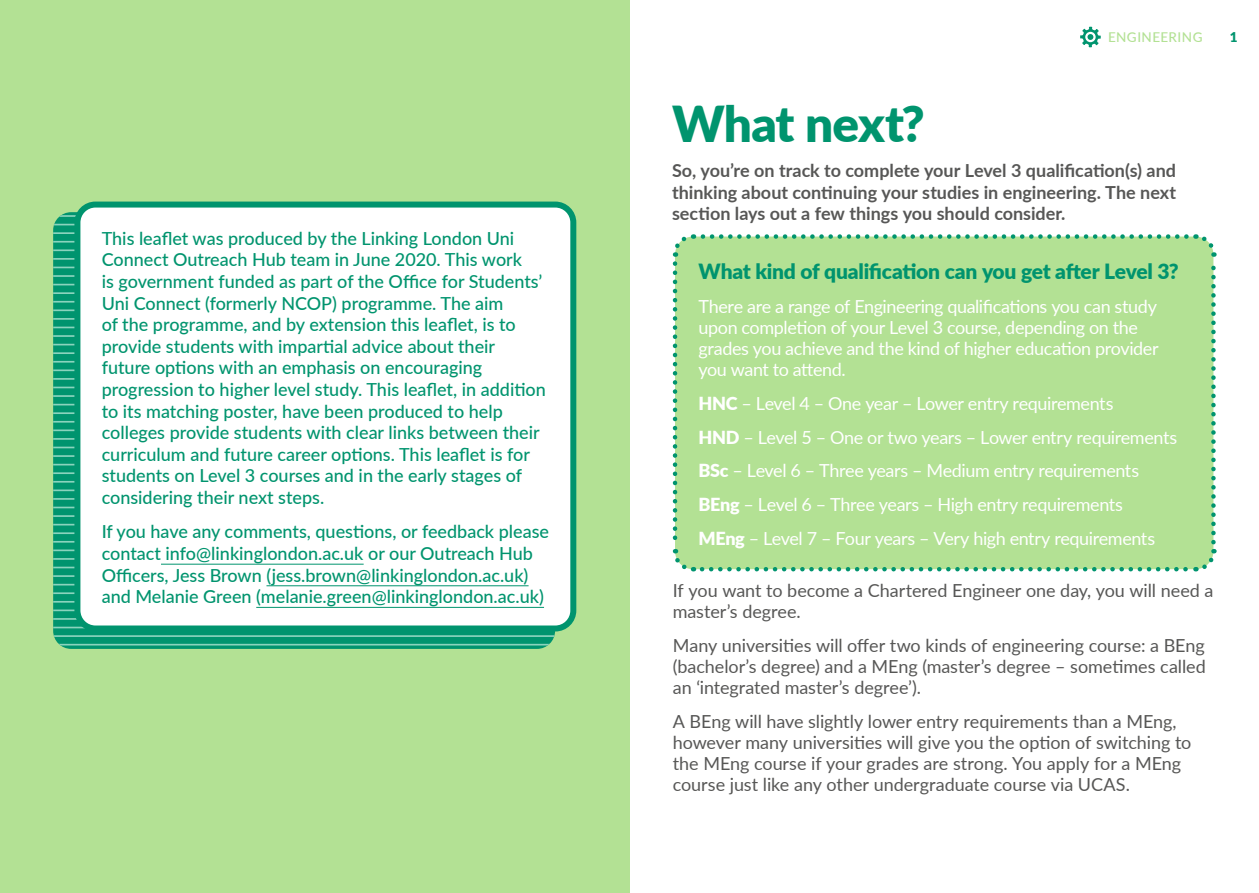
<style>
.page{position:relative;width:1259px;height:893px;background:#fff}
.page>*{position:absolute;margin:0;border:0;box-sizing:border-box;transform-origin:0 0}
.t1{font:900 49.5px "Lato";letter-spacing:-.015em;color:#00946e}
.t2{font:900 21px "Lato";letter-spacing:-.01em;color:#00946e}
.t3{font:500 18px/21.6px "Lato";color:#00946e}
.t4{font:18px/21px "Lato";letter-spacing:-.005em;color:#575756}
.t5{font:18px/33.8px "Lato";letter-spacing:-.025em;color:#fff}
.t6{font:700 18px/21px "Lato";color:#575756;text-align:justify}
.t7{font:500 13.5px "Lato";letter-spacing:.035em;color:#b3e194}
.t8{font:900 13.5px "Lato";color:#00946e}
.s1{font-weight:900}
</style>
<div class="page">
<svg style="left:1080px;top:27px;width:20px;height:20px"></svg>
<div style="left:675px;top:237px;width:538px;height:332px;background:#b3e194;border-radius:18px"></div>
<svg style="left:672px;top:264px;width:22px;height:308px"></svg>
<svg style="left:702px;top:549px;width:515px;height:23px"></svg>
<svg style="left:1194px;top:234px;width:23px;height:308px"></svg>
<svg style="left:672px;top:234px;width:514px;height:23px"></svg>
<div style="left:0;top:0;width:629px;height:893px;background:#b3e194"></div>
<div style="left:53px;top:212px;width:502px;height:437px;background:#00946e;border-radius:18px"></div>
<hr style="left:53px;top:215px;width:502px;height:2px;background:#8ad3bd">
<hr style="left:53px;top:224px;width:502px;height:1px;background:#8ad3bd">
<hr style="left:53px;top:232px;width:502px;height:2px;background:#8ad3bd">
<hr style="left:53px;top:241px;width:502px;height:2px;background:#8ad3bd">
<hr style="left:53px;top:249px;width:502px;height:2px;background:#8ad3bd">
<hr style="left:53px;top:258px;width:502px;height:2px;background:#8ad3bd">
<hr style="left:53px;top:267px;width:502px;height:1px;background:#8ad3bd">
<hr style="left:53px;top:275px;width:502px;height:2px;background:#8ad3bd">
<hr style="left:53px;top:284px;width:502px;height:1px;background:#8ad3bd">
<hr style="left:53px;top:292px;width:502px;height:2px;background:#8ad3bd">
<hr style="left:53px;top:301px;width:502px;height:2px;background:#8ad3bd">
<hr style="left:53px;top:309px;width:502px;height:2px;background:#8ad3bd">
<hr style="left:53px;top:318px;width:502px;height:2px;background:#8ad3bd">
<hr style="left:53px;top:327px;width:502px;height:1px;background:#8ad3bd">
<hr style="left:53px;top:335px;width:502px;height:2px;background:#8ad3bd">
<hr style="left:53px;top:344px;width:502px;height:1px;background:#8ad3bd">
<hr style="left:53px;top:352px;width:502px;height:2px;background:#8ad3bd">
<hr style="left:53px;top:361px;width:502px;height:2px;background:#8ad3bd">
<hr style="left:53px;top:369px;width:502px;height:2px;background:#8ad3bd">
<hr style="left:53px;top:378px;width:502px;height:2px;background:#8ad3bd">
<hr style="left:53px;top:387px;width:502px;height:1px;background:#8ad3bd">
<hr style="left:53px;top:395px;width:502px;height:2px;background:#8ad3bd">
<hr style="left:53px;top:404px;width:502px;height:1px;background:#8ad3bd">
<hr style="left:53px;top:412px;width:502px;height:2px;background:#8ad3bd">
<hr style="left:53px;top:421px;width:502px;height:2px;background:#8ad3bd">
<hr style="left:53px;top:429px;width:502px;height:2px;background:#8ad3bd">
<hr style="left:53px;top:438px;width:502px;height:2px;background:#8ad3bd">
<hr style="left:53px;top:447px;width:502px;height:1px;background:#8ad3bd">
<hr style="left:53px;top:455px;width:502px;height:2px;background:#8ad3bd">
<hr style="left:53px;top:464px;width:502px;height:1px;background:#8ad3bd">
<hr style="left:53px;top:472px;width:502px;height:2px;background:#8ad3bd">
<hr style="left:53px;top:481px;width:502px;height:2px;background:#8ad3bd">
<hr style="left:53px;top:489px;width:502px;height:2px;background:#8ad3bd">
<hr style="left:53px;top:498px;width:502px;height:2px;background:#8ad3bd">
<hr style="left:53px;top:507px;width:502px;height:1px;background:#8ad3bd">
<hr style="left:53px;top:515px;width:502px;height:2px;background:#8ad3bd">
<hr style="left:53px;top:524px;width:502px;height:1px;background:#8ad3bd">
<hr style="left:53px;top:532px;width:502px;height:2px;background:#8ad3bd">
<hr style="left:53px;top:541px;width:502px;height:2px;background:#8ad3bd">
<hr style="left:53px;top:549px;width:502px;height:2px;background:#8ad3bd">
<hr style="left:53px;top:558px;width:502px;height:2px;background:#8ad3bd">
<hr style="left:53px;top:567px;width:502px;height:1px;background:#8ad3bd">
<hr style="left:53px;top:575px;width:502px;height:2px;background:#8ad3bd">
<hr style="left:53px;top:584px;width:502px;height:1px;background:#8ad3bd">
<hr style="left:53px;top:592px;width:502px;height:2px;background:#8ad3bd">
<hr style="left:53px;top:601px;width:502px;height:2px;background:#8ad3bd">
<hr style="left:53px;top:609px;width:502px;height:2px;background:#8ad3bd">
<hr style="left:53px;top:618px;width:502px;height:2px;background:#8ad3bd">
<hr style="left:53px;top:627px;width:502px;height:1px;background:#8ad3bd">
<hr style="left:53px;top:635px;width:502px;height:2px;background:#8ad3bd">
<hr style="left:53px;top:644px;width:502px;height:1px;background:#8ad3bd">
<div style="left:77px;top:205px;width:496px;height:423px;background:#fff;border-radius:18px"></div>
<hr style="left:161px;top:564px;width:203px;height:1px;background:#00946e">
<hr style="left:266px;top:585px;width:262px;height:1px;background:#00946e">
<hr style="left:256px;top:607px;width:288px;height:1px;background:#00946e">
<div style="left:74px;top:202px;width:502px;height:429px;border:6px solid #00946e;border-radius:18px"></div>
<p class="t3" style="left:102px;top:227px;width:446px">This leaflet was produced by the Linking London Uni Connect Outreach Hub team in June 2020. This work<br>is government funded as part of the Office for Students’ Uni Connect (formerly NCOP) programme. The aim<br>of the programme, and by extension this leaflet, is to provide students with impartial advice about their future options with an emphasis on encouraging progression to higher level study. This leaflet, in addition to its matching poster, have been produced to help colleges provide students with clear links between their curriculum and future career options. This leaflet is for students on Level 3 courses and in the early stages of considering their next steps.</p>
<p class="t3" style="left:102px;top:520px;width:449px">If you have any comments, questions, or feedback please contact info@linkinglondon.ac.uk or our Outreach Hub Officers, Jess Brown (jess.brown@linkinglondon.ac.uk) and Melanie Green (melanie.green@linkinglondon.ac.uk)</p>
<p class="t7" style="left:1108px;top:28px;width:96px">ENGINEERING</p>
<p class="t8" style="left:1229px;top:27px;width:9px">1</p>
<h1 class="t1" style="left:672px;top:86px;width:254px">What next?</h1>
<p class="t6" style="left:672px;top:160px;width:506px">So, you’re on track to complete your Level 3 qualification(s) and thinking about continuing your studies in engineering. The next section lays out a few things you should consider.</p>
<p class="t2" style="left:698px;top:256px;width:482px">What kind of qualification can you get after Level 3?</p>
<p class="t5" style="left:698px;top:295px;width:461px;line-height:21px">There are a range of Engineering qualifications you can study upon completion of your Level 3 course, depending on the grades you achieve and the kind of higher education provider you want to attend.</p>
<p class="t5" style="left:698px;top:386px;width:480px"><span class="s1">HNC</span> – Level 4 – One year – Lower entry requirements<br><span class="s1">HND</span> – Level 5 – One or two years – Lower entry requirements <span class="s1">BSc</span> – Level 6 – Three years – Medium entry requirements <span class="s1">BEng</span> – Level 6 – Three years – High entry requirements<br><span class="s1">MEng</span> – Level 7 – Four years – Very high entry requirements</p>
<p class="t4" style="left:673px;top:580px;width:542px">If you want to become a Chartered Engineer one day, you will need a master’s degree.</p>
<p class="t4" style="left:673px;top:634px;width:534px;text-align:justify">Many universities will offer two kinds of engineering course: a BEng (bachelor’s degree) and a MEng (master’s degree – sometimes called an ‘integrated master’s degree’).</p>
<p class="t4" style="left:673px;top:710px;width:520px">A BEng will have slightly lower entry requirements than a MEng, however many universities will give you the option of switching to the MEng course if your grades are strong. You apply for a MEng course just like any other undergraduate course via UCAS.</p>
</div>
